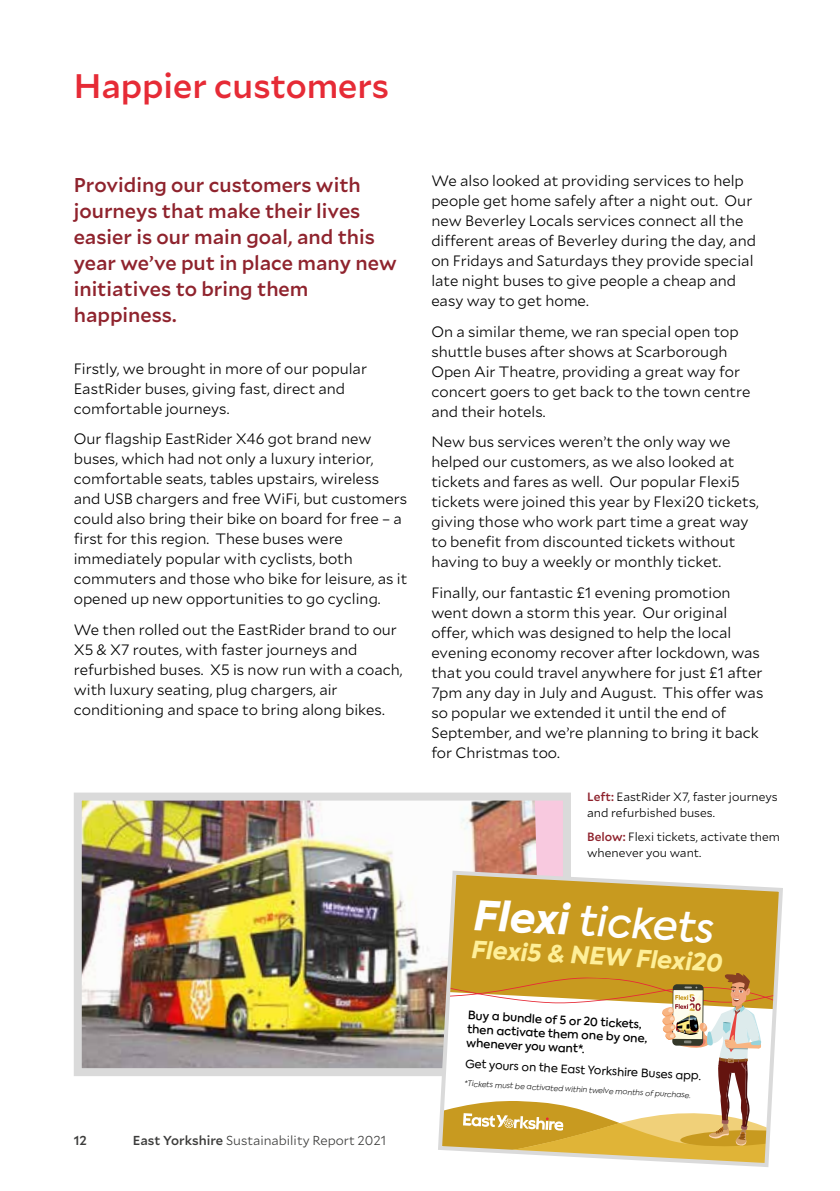
<style>
.page{position:relative;width:840px;height:1191px;background:#fff}
.page>*{position:absolute;margin:0;border:0;box-sizing:border-box;transform-origin:0 0}
.t1{font:italic 500 40.8px "Axiforma";color:#fff}
.t2{font:500 34px "Mallory";color:#e62b36}
.t3{font:italic 800 23.8px "Axiforma";color:#feef99}
.t4{font:500 20px/26px "Mallory";color:#8f232d}
.t5{font:300 15px/20px "Mallory";color:#000}
.t6{font:300 13px "Mallory";color:#3c3c3b}
.t7{font:500 13px "Mallory";color:#3c3c3b}
.t8{font:300 12px/16px "Mallory";color:#000}
.t9{font:500 11.6px/13.8px "Axiforma";color:#000}
.t10{font:11.6px "Axiforma";color:#000}
.t11{font:italic 300 7.6px "Axiforma";color:#000}
.s1{font-weight:500}
.s2{font-weight:500;color:#8f232d}
.s3{font-weight:800}
</style>
<div class="page">
<img style="left:83px;top:801px;width:458px;height:266px">
<div style="left:74px;top:792px;width:496px;height:284px;border:8px solid #dadada"></div>
<svg style="left:435px;top:868px;width:348px;height:299px"></svg>
<h2 class="t2" style="left:74px;top:61px;width:317px">Happier customers</h2>
<h3 class="t4" style="left:74px;top:171px;width:324px">Providing our customers with journeys that make their lives easier is our main goal, and this year we’ve put in place many new initiatives to bring them happiness.</h3>
<p class="t5" style="left:74px;top:358px;width:294px">Firstly, we brought in more of our popular<br>EastRider buses, giving fast, direct and comfortable journeys.</p>
<p class="t5" style="left:74px;top:428px;width:335px">Our flagship EastRider X46 got brand new buses, which had not only a luxury interior, comfortable seats, tables upstairs, wireless and USB chargers and free WiFi, but customers could also bring their bike on board for free – a first for this region. These buses were immediately popular with cyclists, both commuters and those who bike for leisure, as it opened up new opportunities to go cycling.</p>
<p class="t5" style="left:74px;top:619px;width:330px">We then rolled out the EastRider brand to our X5 &amp; X7 routes, with faster journeys and refurbished buses. X5 is now run with a coach, with luxury seating, plug chargers, air conditioning and space to bring along bikes.</p>
<p class="t7" style="left:74px;top:1130px;width:15px">12</p>
<p class="t6" style="left:133px;top:1130px;width:255px"><span class="s1">East Yorkshire</span> Sustainability Report 2021</p>
<p class="t5" style="left:431px;top:170px;width:326px">We also looked at providing services to help people get home safely after a night out. Our new Beverley Locals services connect all the different areas of Beverley during the day, and on Fridays and Saturdays they provide special late night buses to give people a cheap and easy way to get home.</p>
<p class="t5" style="left:431px;top:321px;width:320px">On a similar theme, we ran special open top shuttle buses after shows at Scarborough Open Air Theatre, providing a great way for concert goers to get back to the town centre and their hotels.</p>
<p class="t5" style="left:431px;top:431px;width:329px">New bus services weren’t the only way we helped our customers, as we also looked at tickets and fares as well. Our popular Flexi5 tickets were joined this year by Flexi20 tickets, giving those who work part time a great way to benefit from discounted tickets without having to buy a weekly or monthly ticket.</p>
<p class="t5" style="left:431px;top:582px;width:333px">Finally, our fantastic £1 evening promotion went down a storm this year. Our original offer, which was designed to help the local evening economy recover after lockdown, was that you could travel anywhere for just £1 after 7pm any day in July and August. This offer was so popular we extended it until the end of September, and we’re planning to bring it back for Christmas too.</p>
<p class="t8" style="left:586px;top:788px;width:192px"><span class="s2">Left:</span> EastRider X7, faster journeys and refurbished buses.</p>
<p class="t8" style="left:586px;top:828px;width:194px"><span class="s2">Below:</span> Flexi tickets, activate them whenever you want.</p>
<h1 class="t1" style="left:474px;top:888px;width:243px;rotate:3deg"><span class="s3">Flexi</span> tickets</h1>
<h3 class="t3" style="left:472px;top:933px;width:253px;rotate:3deg">Flexi5 &amp; NEW Flexi20</h3>
<p class="t9" style="left:468px;top:1008px;width:182px;rotate:3deg">Buy a bundle of 5 or 20 tickets, then activate them one by one, whenever you want*.</p>
<p class="t10" style="left:465px;top:1056px;width:237px;rotate:3deg">Get yours on the East Yorkshire Buses app.</p>
<p class="t11" style="left:464px;top:1078px;width:228px;rotate:3deg">*Tickets must be activated within twelve months of purchase.</p>
</div>
